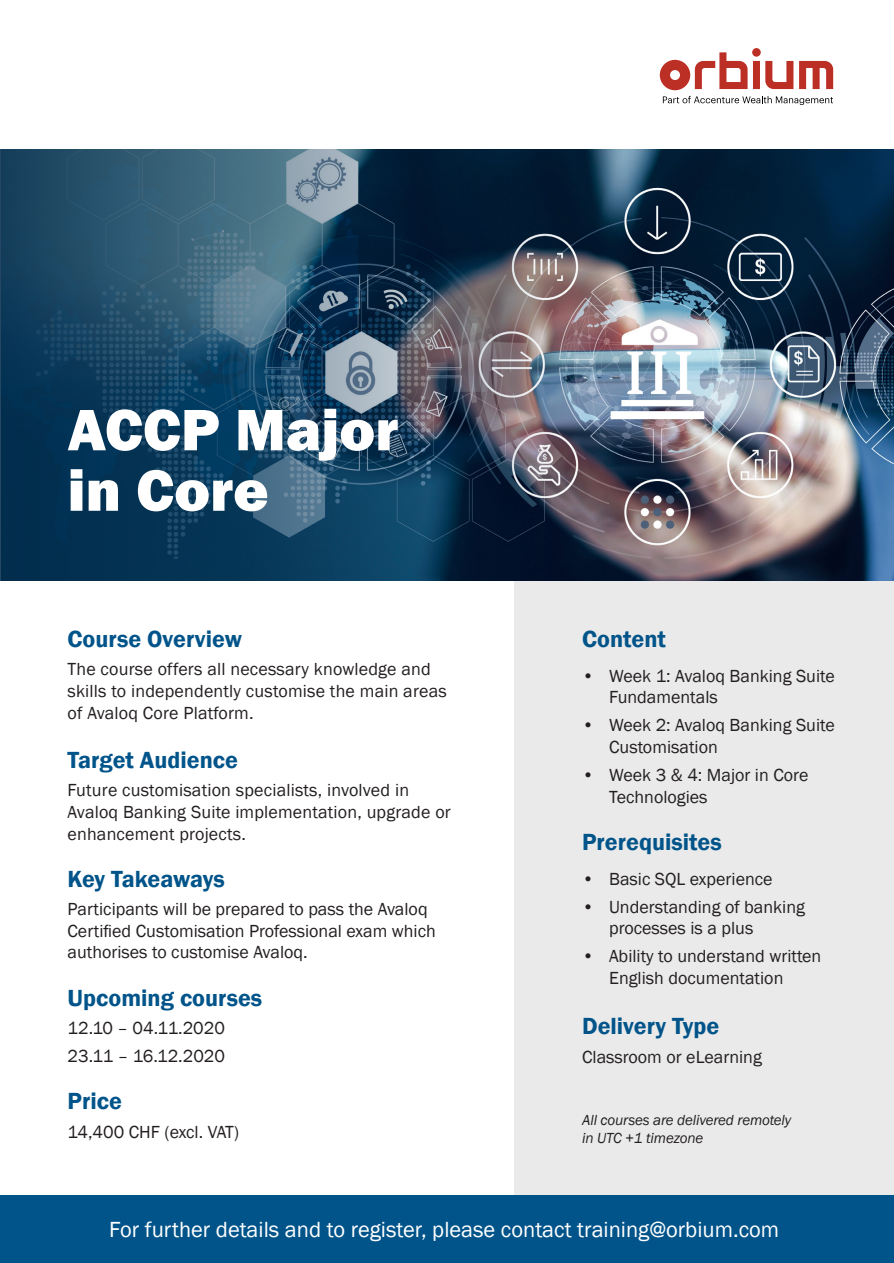
<style>
.page{position:relative;width:894px;height:1263px;background:#fff}
.page>*{position:absolute;margin:0;border:0;box-sizing:border-box;transform-origin:0 0}
.t1{font:800 60.45px/60.4px "Franklin Gothic";color:#fff}
.t2{font:600 24px "Franklin Gothic";color:#00548a}
.t3{font:22.5px "Franklin Gothic";color:#fff}
.t4{font:18px/21.6px "Franklin Gothic";color:#231f20}
.t5{font:italic 15px/18px "Franklin Gothic";letter-spacing:-.01em;color:#231f20}
</style>
<div class="page">
<div style="left:514px;top:581px;width:379px;height:640px;background:#eaeaea"></div>
<img style="left:608px;top:150px;width:285px;height:431px">
<div style="left:0;top:1195px;width:893px;height:68px;background:#00548a"></div>
<svg style="left:659px;top:48px;width:173px;height:42px"></svg>
<svg style="left:662px;top:96px;width:170px;height:9px"></svg>
<svg style="left:0;top:150px;width:608px;height:431px;background:#2a4a63"></svg>
<p class="t1" style="left:68px;top:399px;width:332px">ACCP Major in Core</p>
<p class="t2" style="left:68px;top:624px;width:176px">Course Overview</p>
<p class="t4" style="left:68px;top:659px;width:380px">The course offers all necessary knowledge and skills to independently customise the main areas of Avaloq Core Platform.</p>
<p class="t2" style="left:582px;top:624px;width:85px">Content</p>
<p class="t4" style="left:609px;top:665px;width:227px;text-indent:-27px">• Week 1: Avaloq Banking Suite<br>Fundamentals</p>
<p class="t4" style="left:609px;top:715px;width:227px;text-indent:-27px">• Week 2: Avaloq Banking Suite<br>Customisation</p>
<p class="t4" style="left:609px;top:764px;width:201px;text-indent:-27px">• Week 3 &amp; 4: Major in Core<br>Technologies</p>
<p class="t2" style="left:582px;top:827px;width:141px">Prerequisites</p>
<p class="t4" style="left:582px;top:868px;width:192px">• Basic SQL experience</p>
<p class="t4" style="left:609px;top:896px;width:197px;text-indent:-27px">• Understanding of banking processes is a plus</p>
<p class="t4" style="left:609px;top:946px;width:214px;text-indent:-27px">• Ability to understand written<br>English documentation</p>
<p class="t2" style="left:582px;top:1011px;width:139px">Delivery Type</p>
<p class="t4" style="left:582px;top:1046px;width:181px">Classroom or eLearning</p>
<p class="t2" style="left:68px;top:745px;width:172px">Target Audience</p>
<p class="t4" style="left:68px;top:780px;width:385px">Future customisation specialists, involved in<br>Avaloq Banking Suite implementation, upgrade or enhancement projects.</p>
<p class="t2" style="left:68px;top:864px;width:159px">Key Takeaways</p>
<p class="t4" style="left:68px;top:899px;width:370px">Participants will be prepared to pass the Avaloq<br>Certified Customisation Professional exam which authorises to customise Avaloq.</p>
<p class="t2" style="left:68px;top:983px;width:196px">Upcoming courses</p>
<p class="t4" style="left:68px;top:1017px;width:159px">12.10 – 04.11.2020</p>
<p class="t4" style="left:68px;top:1045px;width:159px">23.11 – 16.12.2020</p>
<p class="t2" style="left:68px;top:1086px;width:56px">Price</p>
<p class="t4" style="left:68px;top:1121px;width:173px">14,400 CHF (excl. VAT)</p>
<p class="t5" style="left:582px;top:1111px;width:210px">All courses are delivered remotely in UTC +1 timezone</p>
<p class="t3" style="left:109px;top:1215px;width:671px">For further details and to register, please contact training@orbium.com</p>
</div>
